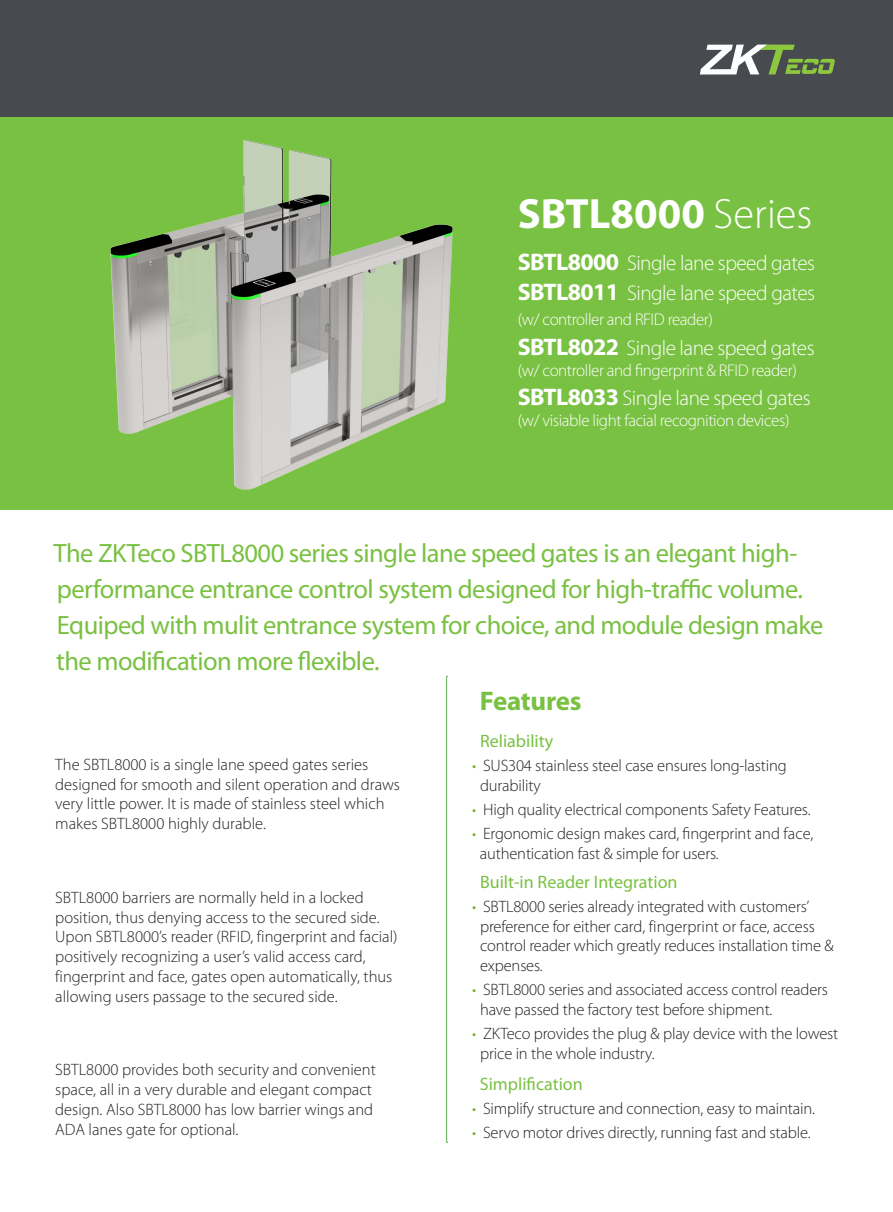
<style>
.page{position:relative;width:893px;height:1212px;background:#fff}
.page>*{position:absolute;margin:0;border:0;box-sizing:border-box;transform-origin:0 0}
.t1{font:700 42.6px "Myriad Pro";color:#fff}
.headlines_SPEC{font:700 27px "Myriad Pro";letter-spacing:-.01em;color:#79c142}
.Headline{font:26.55px/36px "Myriad Pro";letter-spacing:-.02em;color:#79c142}
.Headline-2{font:300 21.3px "Myriad Pro";letter-spacing:-.025em;color:#fff}
.Headline_2{font:18px "Myriad Pro";color:#79c142}
.Headline-3{font:300 16.95px "Myriad Pro";letter-spacing:-.025em;color:#fff}
.TS_introduction{font:300 16.5px/19.8px "Myriad Pro";letter-spacing:-.005em;color:#231f20}
.s1{font-weight:300}
.s2{font-weight:700;font-size:24px}
.s3{color:#7aae36}
</style>
<div class="page">
<div style="left:0;top:0;width:893px;height:117px;background:#474a4e"></div>
<div style="left:0;top:117px;width:893px;height:393px;background:#79c142"></div>
<svg style="left:700px;top:45px;width:135px;height:29px"></svg>
<svg style="left:446px;top:676px;width:2px;height:467px"></svg>
<img style="left:110px;top:139px;width:343px;height:351px">
<p class="t1" style="left:518px;top:186px;width:296px">SBTL8000 <span class="s1">Series</span></p>
<p class="Headline-2" style="left:518px;top:250px;width:299px"><span class="s2">SBTL8000</span> Single lane speed gates</p>
<p class="Headline-2" style="left:518px;top:280px;width:299px"><span class="s2">SBTL8011</span> Single lane speed gates</p>
<p class="Headline-3" style="left:518px;top:310px;width:197px">(w/ controller and RFID reader)</p>
<p class="Headline-2" style="left:518px;top:335px;width:298px"><span class="s2">SBTL8022</span> Single lane speed gates</p>
<p class="Headline-3" style="left:518px;top:360px;width:281px">(w/ controller and fingerprint &amp; RFID reader)</p>
<p class="Headline-2" style="left:518px;top:385px;width:294px"><span class="s2">SBTL8033</span> Single lane speed gates</p>
<p class="Headline-3" style="left:518px;top:410px;width:273px">(w/ visiable light facial recognition devices)</p>
<p class="Headline" style="left:54px;top:535px;width:771px">The ZKTeco SBTL8000 series single lane speed gates is an elegant high&shy;performance entrance control system designed for high-traffic volume.<br>Equiped with mulit entrance system for choice, and module design make the modification more flexible.</p>
<p class="TS_introduction" style="left:55px;top:754px;width:346px">The SBTL8000 is a single lane speed gates series designed for smooth and silent operation and draws very little power. It is made of stainless steel which makes SBTL8000 highly durable.</p>
<p class="TS_introduction" style="left:55px;top:887px;width:344px">SBTL8000 barriers are normally held in a locked position, thus denying access to the secured side.<br>Upon SBTL8000’s reader (RFID, fingerprint and facial) positively recognizing a user’s valid access card, fingerprint and face, gates open automatically, thus allowing users passage to the secured side.</p>
<p class="TS_introduction" style="left:55px;top:1060px;width:322px">SBTL8000 provides both security and convenient space, all in a very durable and elegant compact design. Also SBTL8000 has low barrier wings and ADA lanes gate for optional.</p>
<p class="headlines_SPEC" style="left:480px;top:683px;width:103px">Features</p>
<p class="Headline_2" style="left:480px;top:729px;width:75px">Reliability</p>
<p class="TS_introduction" style="left:480px;top:755px;width:308px;text-indent:-8px"><span class="s3">•</span> SUS304 stainless steel case ensures long-lasting durability</p>
<p class="TS_introduction" style="left:472px;top:799px;width:340px"><span class="s3">•</span> High quality electrical components Safety Features.</p>
<p class="TS_introduction" style="left:480px;top:823px;width:335px;text-indent:-8px"><span class="s3">•</span> Ergonomic design makes card, fingerprint and face, authentication fast &amp; simple for users.</p>
<p class="Headline_2" style="left:480px;top:870px;width:199px">Built-in Reader Integration</p>
<p class="TS_introduction" style="left:480px;top:896px;width:355px;text-indent:-8px"><span class="s3">•</span> SBTL8000 series already integrated with customers’ preference for either card, fingerprint or face, access control reader which greatly reduces installation time &amp; expenses.</p>
<p class="TS_introduction" style="left:480px;top:980px;width:349px;text-indent:-8px"><span class="s3">•</span> SBTL8000 series and associated access control readers have passed the factory test before shipment.</p>
<p class="TS_introduction" style="left:480px;top:1023px;width:360px;text-indent:-8px"><span class="s3">•</span> ZKTeco provides the plug &amp; play device with the lowest price in the whole industry.</p>
<p class="Headline_2" style="left:480px;top:1073px;width:104px">Simplification</p>
<p class="TS_introduction" style="left:472px;top:1098px;width:344px"><span class="s3">•</span> Simplify structure and connection, easy to maintain.</p>
<p class="TS_introduction" style="left:472px;top:1122px;width:340px"><span class="s3">•</span> Servo motor drives directly, running fast and stable.</p>
</div>
